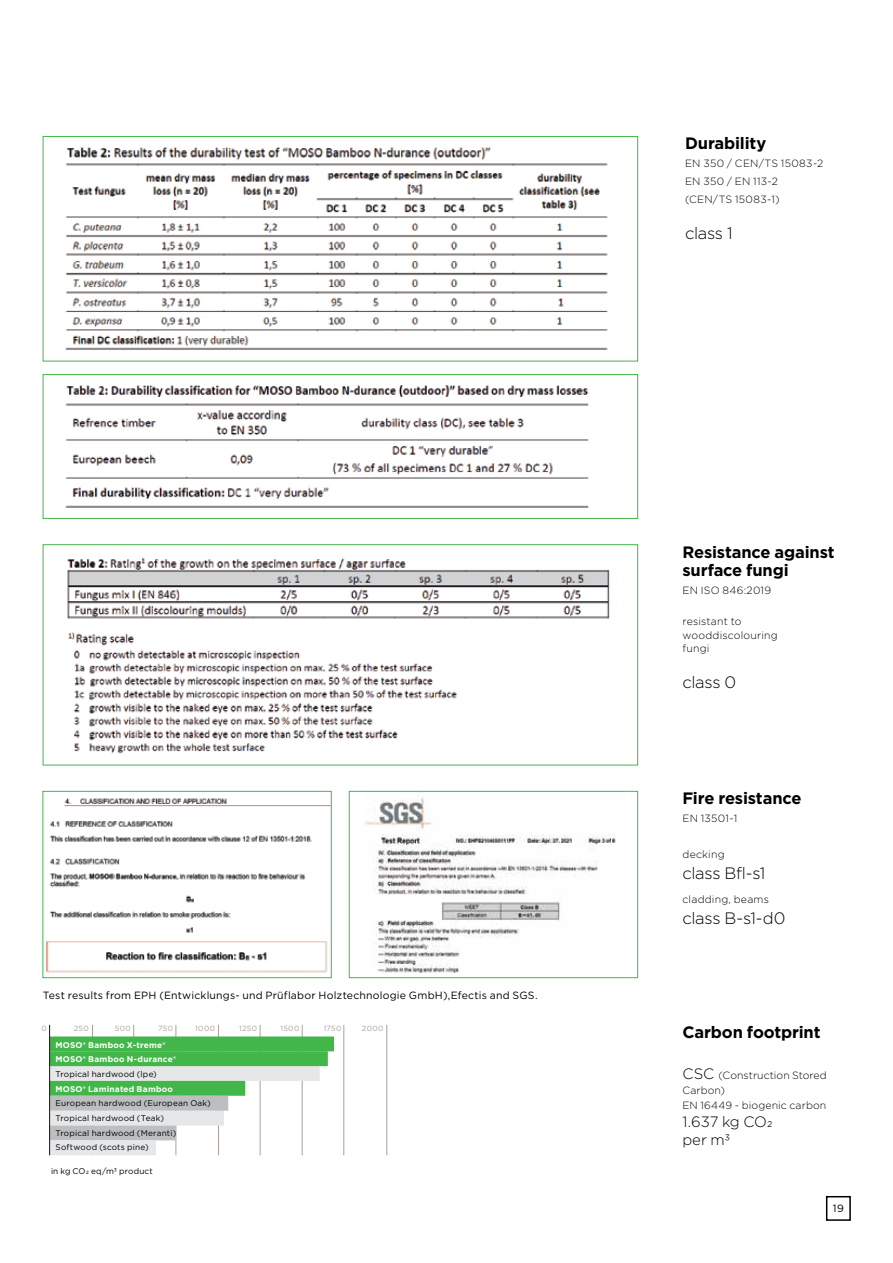
<style>
.page{position:relative;width:893px;height:1263px;background:#fff}
.page>*{position:absolute;margin:0;border:0;box-sizing:border-box;transform-origin:0 0}
.t1{font:700 16.5px/18px "Gotham";letter-spacing:-.01em;color:#000}
.t2{font:300 16.5px "Gotham";letter-spacing:-.02em;color:#000}
.t3{font:300 15px/18px "Gotham";letter-spacing:-.005em;color:#000}
.t4{font:300 10.5px/13.5px "Gotham";letter-spacing:.015em;color:#000}
.t5{font:10.5px "Gotham";letter-spacing:.02em;color:#000}
.t6{font:8.25px/14.7px "Gotham";letter-spacing:.025em;color:#000}
.t7{font:700 8.25px/14.7px "Gotham";letter-spacing:.03em;color:#fff}
.t8{font:7.5px "Gotham";letter-spacing:.04em;color:#aba097}
.s1{font-size:15px}
</style>
<div class="page">
<img style="left:65px;top:147px;width:543px;height:203px">
<div style="left:43px;top:136px;width:595px;height:225px;border:1px solid #43b649"></div>
<img style="left:67px;top:558px;width:543px;height:196px">
<div style="left:43px;top:544px;width:595px;height:221px;border:1px solid #43b649"></div>
<img style="left:46px;top:798px;width:284px;height:175px">
<div style="left:43px;top:791px;width:289px;height:187px;border:1px solid #43b649"></div>
<img style="left:364px;top:795px;width:252px;height:178px">
<div style="left:349px;top:791px;width:289px;height:187px;border:1px solid #43b649"></div>
<img style="left:65px;top:385px;width:524px;height:123px">
<div style="left:43px;top:374px;width:595px;height:145px;border:1px solid #43b649"></div>
<hr style="left:133px;top:1025px;width:1px;height:130px;background:#aba097">
<hr style="left:176px;top:1025px;width:1px;height:130px;background:#aba097">
<hr style="left:218px;top:1025px;width:1px;height:130px;background:#aba097">
<hr style="left:260px;top:1025px;width:1px;height:130px;background:#aba097">
<hr style="left:302px;top:1025px;width:1px;height:130px;background:#aba097">
<hr style="left:92px;top:1025px;width:1px;height:130px;background:#aba097">
<div style="left:50px;top:1066px;width:270px;height:15px;background:#e6e7e8"></div>
<div style="left:50px;top:1036px;width:284px;height:15px;background:#43b649"></div>
<div style="left:50px;top:1081px;width:195px;height:15px;background:#43b649"></div>
<div style="left:50px;top:1051px;width:278px;height:15px;background:#43b649"></div>
<div style="left:50px;top:1111px;width:174px;height:14px;background:#e6e7e8"></div>
<div style="left:50px;top:1096px;width:178px;height:15px;background:#bcbec0"></div>
<hr style="left:343px;top:1025px;width:1px;height:130px;background:#aba097">
<hr style="left:386px;top:1025px;width:1px;height:130px;background:#aba097">
<div style="left:49px;top:1125px;width:127px;height:15px;background:#bcbec0"></div>
<div style="left:50px;top:1140px;width:106px;height:15px;background:#e6e7e8"></div>
<hr style="left:49px;top:1025px;width:1px;height:130px;background:#221000">
<div style="left:826px;top:1196px;width:25px;height:25px;border:2px solid #000"></div>
<p class="t5" style="left:43px;top:988px;width:496px">Test results from EPH (Entwicklungs- und Prüflabor Holztechnologie GmbH),Efectis and SGS.</p>
<p class="t8" style="left:41px;top:1023px;width:7px">0</p>
<p class="t8" style="left:74px;top:1023px;width:17px">250</p>
<p class="t8" style="left:115px;top:1023px;width:18px">500</p>
<p class="t8" style="left:158px;top:1023px;width:16px">750</p>
<p class="t8" style="left:195px;top:1023px;width:21px">1000</p>
<p class="t8" style="left:239px;top:1023px;width:20px">1250</p>
<p class="t8" style="left:280px;top:1023px;width:21px">1500</p>
<p class="t8" style="left:324px;top:1023px;width:19px">1750</p>
<p class="t8" style="left:362px;top:1023px;width:23px">2000</p>
<p class="t7" style="left:55px;top:1037px;width:122px">MOSO® Bamboo X-treme®<br>MOSO® Bamboo N-durance®</p>
<p class="t6" style="left:55px;top:1066px;width:103px">Tropical hardwood (lpe)</p>
<p class="t7" style="left:55px;top:1081px;width:119px">MOSO® Laminated Bamboo</p>
<p class="t6" style="left:55px;top:1096px;width:157px">European hardwood (European Oak)<br>Tropical hardwood (Teak)<br>Tropical hardwood (Meranti)<br>Softwood (scots pine)</p>
<p class="t6" style="left:51px;top:1163px;width:103px">in kg CO2 eq/m3 product</p>
<h1 class="t1" style="left:685px;top:134px;width:83px">Durability</h1>
<p class="t4" style="left:685px;top:154px;width:140px;line-height:18px">EN 350 / CEN/TS 15083-2<br>EN 350 / EN 113-2 (CEN/TS 15083-1)</p>
<h1 class="t2" style="left:685px;top:223px;width:49px">class 1</h1>
<h1 class="t1" style="left:682px;top:543px;width:154px">Resistance against surface fungi</h1>
<p class="t4" style="left:682px;top:583px;width:90px">EN ISO 846:2019</p>
<p class="t4" style="left:682px;top:614px;width:97px">resistant to wooddiscolouring fungi</p>
<h1 class="t2" style="left:682px;top:672px;width:55px">class 0</h1>
<h1 class="t1" style="left:682px;top:789px;width:121px">Fire resistance</h1>
<p class="t4" style="left:682px;top:812px;width:56px">EN 13501-1</p>
<p class="t4" style="left:682px;top:848px;width:44px">decking</p>
<h1 class="t2" style="left:682px;top:863px;width:84px">class Bfl-s1</h1>
<p class="t4" style="left:682px;top:893px;width:88px">cladding, beams</p>
<h1 class="t2" style="left:682px;top:908px;width:104px">class B-s1-d0</h1>
<h1 class="t1" style="left:682px;top:1023px;width:140px">Carbon footprint</h1>
<p class="t4" style="left:682px;top:1068px;width:146px;line-height:15px"><span class="s1">CSC</span> (Construction Stored<br>Carbon)<br>EN 16449 - biogenic carbon</p>
<h2 class="t3" style="left:682px;top:1113px;width:92px">1.637 kg CO2 per m3</h2>
<p class="t5" style="left:833px;top:1201px;width:12px">19</p>
</div>
